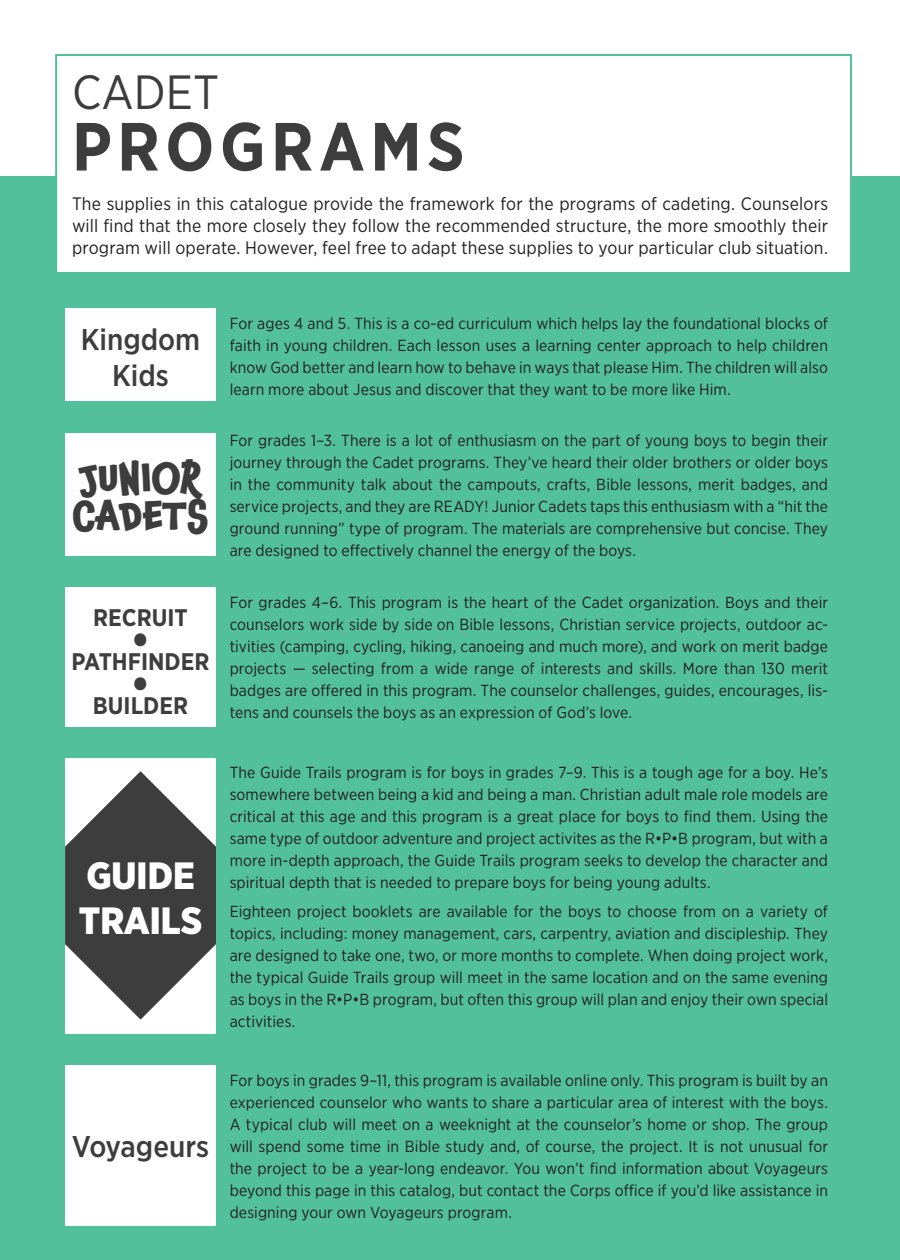
<style>
.page{position:relative;width:900px;height:1260px;background:#fff}
.page>*{position:absolute;margin:0;border:0;box-sizing:border-box;transform-origin:0 0}
.t1{font:700 68px "Gotham Narrow";letter-spacing:.08em;color:#3d3d3d}
.t2{font:48px "Gotham Narrow";color:#3d3d3d}
.t3{font:500 46px "Gotham Narrow";color:#3e3e3e}
.t4{font:700 40px "Chaloops";letter-spacing:-.005em;color:#3d3d3d}
.t5{font:900 38px "Gotham Narrow";color:#fff}
.t6{font:500 30px "Gotham Narrow";color:#3d3d3d}
.t7{font:700 24px "Gotham Narrow";color:#3e3e3e}
.Text{font:18px/22px "Gotham Narrow";letter-spacing:.01em;color:#231f20;text-align:justify}
.Text-2{font:16px/22px "Gotham Narrow";letter-spacing:.005em;color:#231f20;text-align:justify}
</style>
<div class="page">
<div style="left:0;top:176px;width:900px;height:1084px;background:#51c09b"></div>
<div style="left:55px;top:54px;width:797px;height:220px;background:#fff;border:2px solid #51c09b"></div>
<div style="left:65px;top:309px;width:151px;height:92px;background:#fff"></div>
<div style="left:65px;top:758px;width:151px;height:276px;background:#fff"></div>
<svg style="left:65px;top:771px;width:151px;height:249px"></svg>
<div style="left:65px;top:1065px;width:151px;height:161px;background:#fff"></div>
<div style="left:65px;top:433px;width:151px;height:122px;background:#fff"></div>
<div style="left:65px;top:587px;width:151px;height:140px;background:#fff"></div>
<p class="t2" style="left:72px;top:62px;width:149px">CADET</p>
<p class="t1" style="left:72px;top:103px;width:394px">PROGRAMS</p>
<p class="Text" style="left:72px;top:193px;width:758px">The supplies in this catalogue provide the framework for the programs of cadeting. Counselors will find that the more closely they follow the recommended structure, the more smoothly their program will operate. However, feel free to adapt these supplies to your particular club situation.</p>
<p class="t6" style="left:81px;top:320px;width:121px">Kingdom</p>
<p class="t6" style="left:112px;top:356px;width:58px">Kids</p>
<p class="t4" style="left:79px;top:444px;width:124px">JUNIOR</p>
<p class="t4" style="left:73px;top:482px;width:137px">CADETS</p>
<p class="t7" style="left:93px;top:602px;width:96px">RECRUIT</p>
<p class="t3" style="left:130px;top:610px;width:22px">•</p>
<p class="t7" style="left:72px;top:646px;width:139px">PATHFINDER</p>
<p class="t3" style="left:130px;top:654px;width:22px">•</p>
<p class="t7" style="left:93px;top:690px;width:97px">BUILDER</p>
<p class="t5" style="left:86px;top:850px;width:110px">GUIDE</p>
<p class="t5" style="left:79px;top:896px;width:125px">TRAILS</p>
<p class="t6" style="left:72px;top:1128px;width:139px">Voyageurs</p>
<p class="Text-2" style="left:230px;top:312px;width:600px">For ages 4 and 5. This is a co-ed curriculum which helps lay the foundational blocks of faith in young children. Each lesson uses a learning center approach to help children know God better and learn how to behave in ways that please Him. The children will also learn more about Jesus and discover that they want to be more like Him.</p>
<p class="Text-2" style="left:230px;top:429px;width:600px">For grades 1–3. There is a lot of enthusiasm on the part of young boys to begin their journey through the Cadet programs. They’ve heard their older brothers or older boys in the community talk about the campouts, crafts, Bible lessons, merit badges, and service projects, and they are READY! Junior Cadets taps this enthusiasm with a “hit the ground running” type of program. The materials are comprehensive but concise. They are designed to effectively channel the energy of the boys.</p>
<p class="Text-2" style="left:230px;top:591px;width:600px">For grades 4–6. This program is the heart of the Cadet organization. Boys and their counselors work side by side on Bible lessons, Christian service projects, outdoor ac&shy;tivities (camping, cycling, hiking, canoeing and much more), and work on merit badge projects — selecting from a wide range of interests and skills. More than 130 merit badges are offered in this program. The counselor challenges, guides, encourages, lis&shy;tens and counsels the boys as an expression of God’s love.</p>
<p class="Text-2" style="left:230px;top:761px;width:600px">The Guide Trails program is for boys in grades 7–9. This is a tough age for a boy. He’s somewhere between being a kid and being a man. Christian adult male role models are critical at this age and this program is a great place for boys to find them. Using the same type of outdoor adventure and project activites as the R•P•B program, but with a more in-depth approach, the Guide Trails program seeks to develop the character and spiritual depth that is needed to prepare boys for being young adults.</p>
<p class="Text-2" style="left:230px;top:900px;width:600px">Eighteen project booklets are available for the boys to choose from on a variety of topics, including: money management, cars, carpentry, aviation and discipleship. They are designed to take one, two, or more months to complete. When doing project work, the typical Guide Trails group will meet in the same location and on the same evening as boys in the R•P•B program, but often this group will plan and enjoy their own special activities.</p>
<p class="Text-2" style="left:230px;top:1069px;width:600px">For boys in grades 9–11, this program is available online only. This program is built by an experienced counselor who wants to share a particular area of interest with the boys.<br>A typical club will meet on a weeknight at the counselor’s home or shop. The group will spend some time in Bible study and, of course, the project. It is not unusual for the project to be a year-long endeavor. You won’t find information about Voyageurs beyond this page in this catalog, but contact the Corps office if you’d like assistance in designing your own Voyageurs program.</p>
</div>
